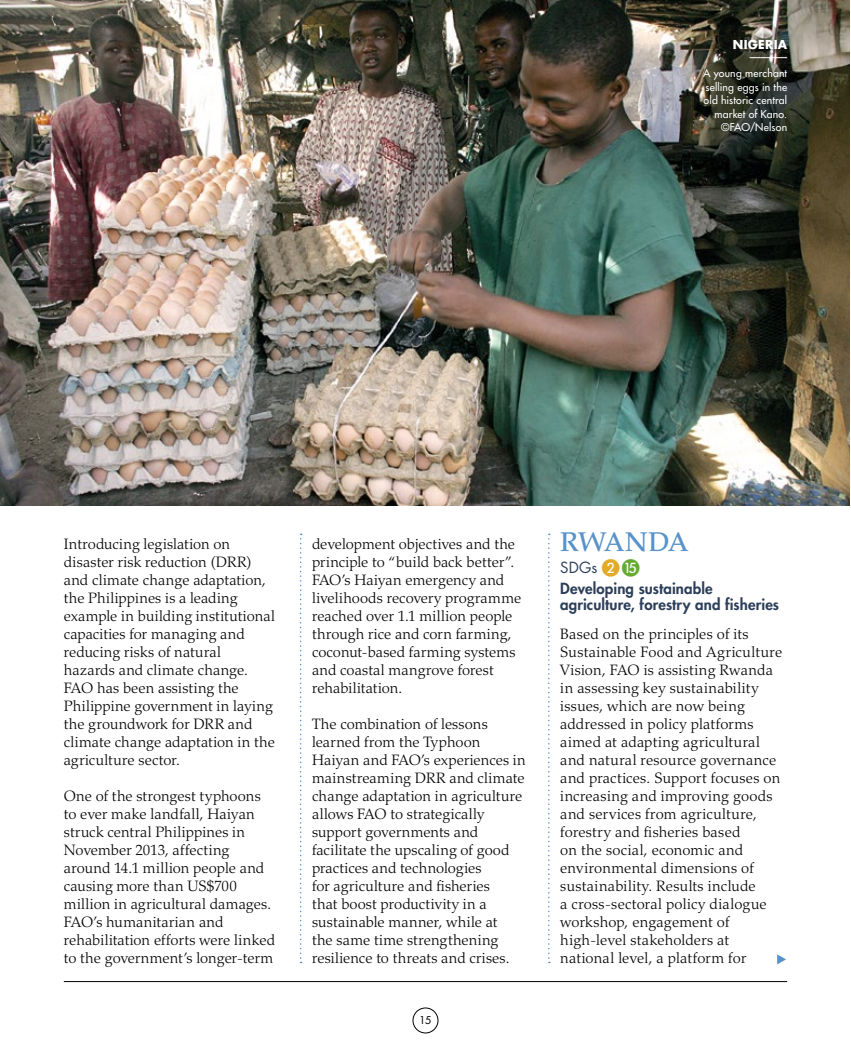
<style>
.page{position:relative;width:851px;height:1063px;background:#fff}
.page>*{position:absolute;margin:0;border:0;box-sizing:border-box;transform-origin:0 0}
.t1{font:500 27px "Palatino LT Std";letter-spacing:-.03em;color:#5792c9}
.t2{font:300 15px/18px "Palatino LT Std";letter-spacing:.01em;color:#000}
.t3{font:800 15px/20.7px "Futura Std";letter-spacing:.01em;color:#2c3f5a}
.t4{font:700 12px "Futura Std";letter-spacing:.025em;color:#fff}
.t5{font:500 10.5px/13.5px "Futura Std";letter-spacing:.02em;color:#fff;text-align:right}
.t6{font:10.5px "Futura Std";color:#000}
.s1{font-weight:400}
.s2{color:#e2aa28}
.s3{color:#64ab30}
</style>
<div class="page">
<div style="left:412px;top:1008px;width:26px;height:25px;border:1px solid #000;border-radius:50%"></div>
<hr style="left:64px;top:981px;width:723px;height:1px;background:#000">
<svg style="left:300px;top:534px;width:1px;height:429px"></svg>
<svg style="left:548px;top:534px;width:1px;height:429px"></svg>
<img style="left:0;top:1px;width:849px;height:505px">
<hr style="left:749px;top:57px;width:38px;height:1px;background:#fff">
<svg style="left:777px;top:954px;width:9px;height:10px"></svg>
<p class="t4" style="left:732px;top:36px;width:56px">NIGERIA</p>
<p class="t5" style="left:703px;top:67px;width:86px">A young merchant selling eggs in the old historic central market of Kano. ©FAO/Nelson</p>
<p class="t2" style="left:64px;top:535px;width:212px">Introducing legislation on disaster risk reduction (DRR) and climate change adaptation, the Philippines is a leading example in building institutional capacities for managing and reducing risks of natural hazards and climate change.<br>FAO has been assisting the<br>Philippine government in laying the groundwork for DRR and climate change adaptation in the agriculture sector.</p>
<p class="t2" style="left:64px;top:787px;width:213px">One of the strongest typhoons to ever make landfall, Haiyan struck central Philippines in<br>November 2013, affecting around 14.1 million people and causing more than US$700 million in agricultural damages.<br>FAO’s humanitarian and rehabilitation efforts were linked to the government’s longer-term</p>
<p class="t2" style="left:312px;top:535px;width:211px">development objectives and the principle to “build back better”.<br>FAO’s Haiyan emergency and livelihoods recovery programme reached over 1.1 million people through rice and corn farming, coconut-based farming systems and coastal mangrove forest rehabilitation.</p>
<p class="t2" style="left:312px;top:715px;width:215px">The combination of lessons learned from the Typhoon<br>Haiyan and FAO’s experiences in mainstreaming DRR and climate change adaptation in agriculture allows FAO to strategically support governments and facilitate the upscaling of good practices and technologies<br>for agriculture and fisheries<br>that boost productivity in a sustainable manner, while at<br>the same time strengthening resilience to threats and crises.</p>
<p class="t6" style="left:419px;top:1014px;width:14px">15</p>
<h1 class="t1" style="left:560px;top:526px;width:130px">RWANDA</h1>
<p class="t3" style="left:560px;top:557px;width:154px"><span class="s1">SDGs</span> <span class="s2">❷</span><span class="s3">⓯<br></span>Developing sustainable</p>
<p class="t3" style="left:560px;top:594px;width:220px">agriculture, forestry and fisheries</p>
<p class="t2" style="left:560px;top:625px;width:223px">Based on the principles of its<br>Sustainable Food and Agriculture<br>Vision, FAO is assisting Rwanda in assessing key sustainability issues, which are now being addressed in policy platforms aimed at adapting agricultural and natural resource governance and practices. Support focuses on increasing and improving goods and services from agriculture, forestry and fisheries based<br>on the social, economic and environmental dimensions of sustainability. Results include<br>a cross-sectoral policy dialogue workshop, engagement of high-level stakeholders at national level, a platform for</p>
</div>
